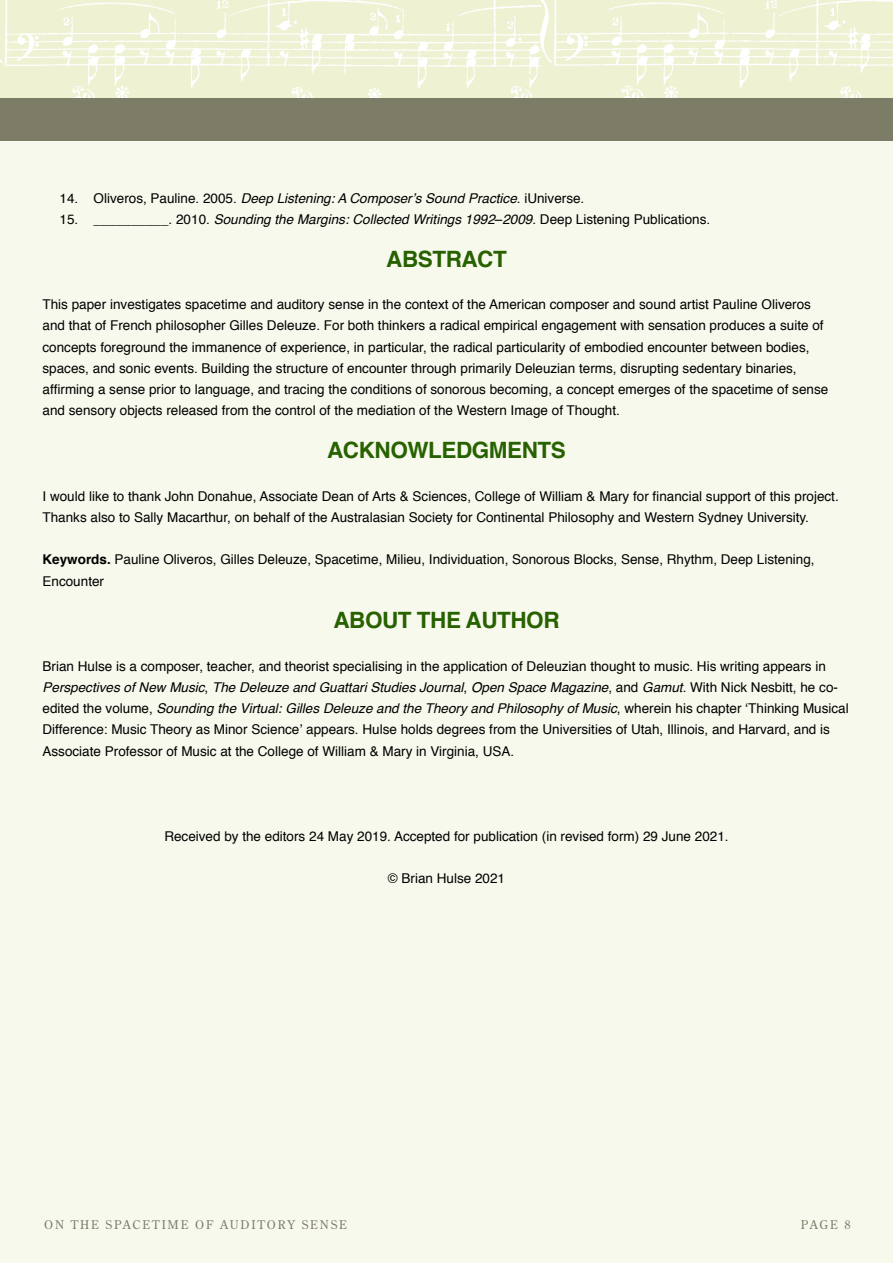
<style>
.page{position:relative;width:893px;height:1263px;background:#f8f9ed}
.page>*{position:absolute;margin:0;border:0;box-sizing:border-box;transform-origin:0 0}
.References_Title{font:700 22.5px "Helvetica";letter-spacing:-.02em;color:#276100}
.Body_Copy__JMRO{font:13.5px/21.3px "Helvetica";color:#000}
.t1{font:italic 13.5px "Helvetica";color:#000}
.t2{font:12px "Century Old Style Std";letter-spacing:.15em;color:#7d7c67}
.s1{font-style:normal}
.s2{font-style:italic}
.s3{font-weight:700}
</style>
<div class="page">
<img style="left:0;top:0;width:505px;height:98px">
<img style="left:505px;top:0;width:388px;height:98px">
<div style="left:0;top:98px;width:893px;height:43px;background:#7d7c67"></div>
<p class="t1" style="left:60px;top:187px;width:526px"><span class="s1">14. Oliveros, Pauline. 2005.</span> Deep Listening: A Composer’s Sound Practice<span class="s1">. iUniverse.</span></p>
<p class="Body_Copy__JMRO" style="left:60px;top:209px;width:652px">15. __________. 2010. <span class="s2">Sounding the Margins: Collected Writings 1992</span>–<span class="s2">2009</span>. Deep Listening Publications.</p>
<p class="References_Title" style="left:386px;top:241px;width:122px">ABSTRACT</p>
<p class="Body_Copy__JMRO" style="left:43px;top:294px;width:787px">This paper investigates spacetime and auditory sense in the context of the American composer and sound artist Pauline Oliveros and that of French philosopher Gilles Deleuze. For both thinkers a radical empirical engagement with sensation produces a suite of concepts foreground the immanence of experience, in particular, the radical particularity of embodied encounter between bodies, spaces, and sonic events. Building the structure of encounter through primarily Deleuzian terms, disrupting sedentary binaries, affirming a sense prior to language, and tracing the conditions of sonorous becoming, a concept emerges of the spacetime of sense and sensory objects released from the control of the mediation of the Western Image of Thought.</p>
<p class="References_Title" style="left:327px;top:432px;width:240px">ACKNOWLEDGMENTS</p>
<p class="Body_Copy__JMRO" style="left:43px;top:485px;width:798px">I would like to thank John Donahue, Associate Dean of Arts &amp; Sciences, College of William &amp; Mary for financial support of this project.<br>Thanks also to Sally Macarthur, on behalf of the Australasian Society for Continental Philosophy and Western Sydney University.</p>
<p class="Body_Copy__JMRO" style="left:43px;top:549px;width:774px"><span class="s3">Keywords.</span> Pauline Oliveros, Gilles Deleuze, Spacetime, Milieu, Individuation, Sonorous Blocks, Sense, Rhythm, Deep Listening,<br>Encounter</p>
<p class="References_Title" style="left:333px;top:602px;width:228px">ABOUT THE AUTHOR</p>
<p class="Body_Copy__JMRO" style="left:43px;top:656px;width:808px">Brian Hulse is a composer, teacher, and theorist specialising in the application of Deleuzian thought to music. His writing appears in <span class="s2">Perspectives of New Music</span>, <span class="s2">The Deleuze and Guattari Studies Journal</span>, <span class="s2">Open Space Magazine</span>, and <span class="s2">Gamut</span>. With Nick Nesbitt, he co&shy;edited the volume, <span class="s2">Sounding the Virtual: Gilles Deleuze and the Theory and Philosophy of Music</span>, wherein his chapter ‘Thinking Musical Difference: Music Theory as Minor Science’ appears. Hulse holds degrees from the Universities of Utah, Illinois, and Harvard, and is Associate Professor of Music at the College of William &amp; Mary in Virginia, USA.</p>
<p class="Body_Copy__JMRO" style="left:164px;top:826px;width:566px">Received by the editors 24 May 2019. Accepted for publication (in revised form) 29 June 2021.</p>
<p class="Body_Copy__JMRO" style="left:388px;top:868px;width:119px">© Brian Hulse 2021</p>
<p class="t2" style="left:44px;top:1217px;width:305px">ON THE SPACETIME OF AUDITORY SENSE</p>
<p class="t2" style="left:801px;top:1217px;width:51px">PAGE 8</p>
</div>
